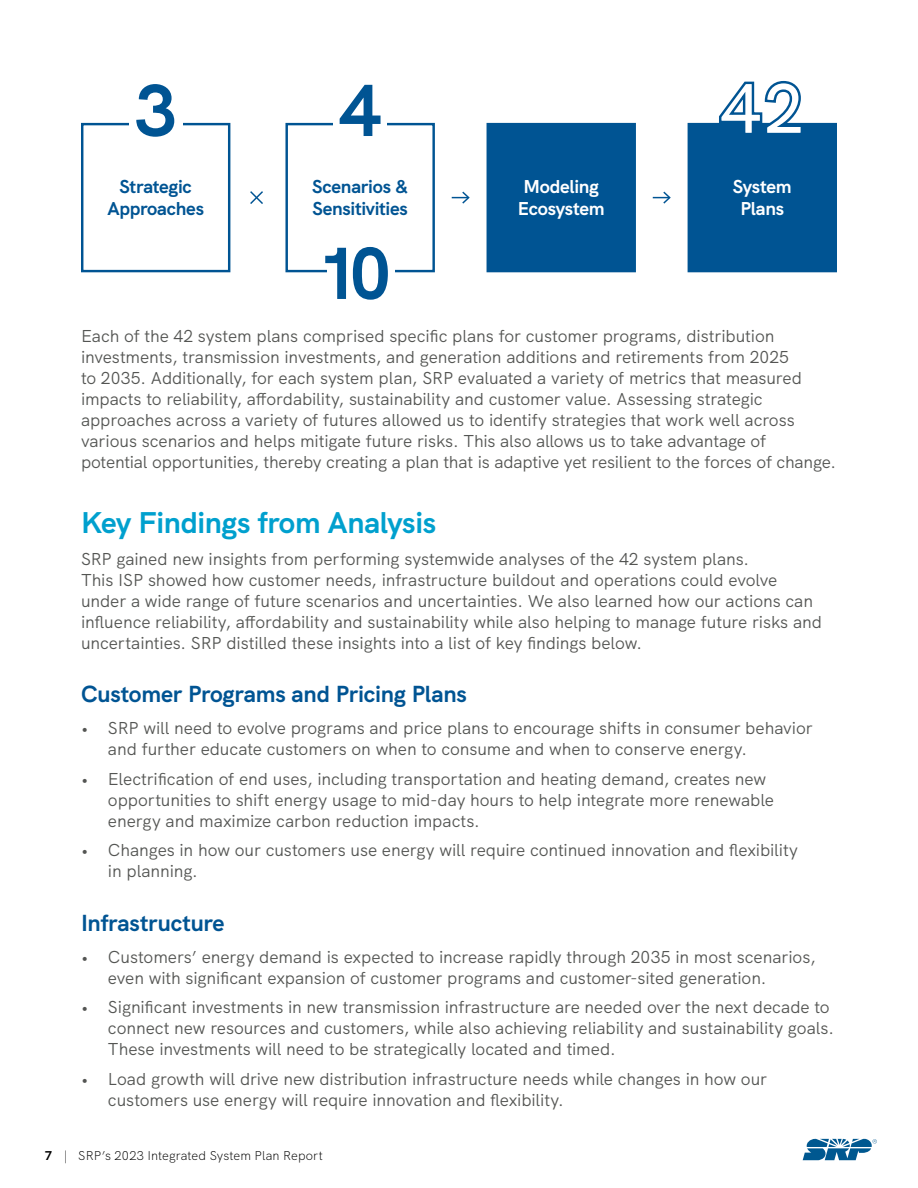
<style>
.page{position:relative;width:918px;height:1188px;background:#fff}
.page>*{position:absolute;margin:0;border:0;box-sizing:border-box;transform-origin:0 0}
.t1{font:700 73.5px "SRP Sans";color:#005493}
.t2{font:700 73.5px "SRP Sans";color:#fff}
.t3{font:700 30px "SRP Sans";letter-spacing:-.01em;color:#00a0ce}
.t4{font:700 23.25px "SRP Sans";letter-spacing:-.01em;color:#005493}
.t5{font:700 18.6px/22.4px "SRP Sans";letter-spacing:-.015em;color:#005493;text-align:center}
.t6{font:700 18.6px/22.4px "SRP Sans";letter-spacing:-.015em;color:#fff;text-align:center}
.t7{font:17.25px/21px "SRP Sans";letter-spacing:-.005em;color:#545553}
.t8{font:300 12.75px "SRP Sans";letter-spacing:.01em;color:#000}
.s1{font-weight:700}
</style>
<div class="page">
<svg style="left:803px;top:1139px;width:74px;height:21px"></svg>
<div style="left:81px;top:123px;width:149px;height:149px;border:2px solid #005493"></div>
<div style="left:129px;top:118px;width:54px;height:15px;background:#fff"></div>
<div style="left:285px;top:123px;width:150px;height:149px;border:2px solid #005493"></div>
<div style="left:333px;top:118px;width:54px;height:15px;background:#fff"></div>
<div style="left:327px;top:264px;width:68px;height:15px;background:#fff"></div>
<div style="left:488px;top:124px;width:147px;height:147px;background:#005493"></div>
<div style="left:487px;top:123px;width:149px;height:149px;border:2px solid #005493"></div>
<div style="left:689px;top:124px;width:147px;height:147px;background:#005493"></div>
<div style="left:688px;top:123px;width:149px;height:149px;border:2px solid #005493"></div>
<svg style="left:718px;top:80px;width:86px;height:46px"></svg>
<svg style="left:452px;top:192px;width:18px;height:12px"></svg>
<svg style="left:653px;top:192px;width:18px;height:12px"></svg>
<svg style="left:250px;top:191px;width:13px;height:13px"></svg>
<h1 class="t1" style="left:134px;top:53px;width:45px">3</h1>
<p class="t5" style="left:107px;top:174px;width:98px">Strategic<br>Approaches</p>
<h1 class="t1" style="left:339px;top:53px;width:45px">4</h1>
<p class="t5" style="left:312px;top:174px;width:98px;text-align:left">Scenarios &amp;<br>Sensitivities</p>
<h1 class="t1" style="left:317px;top:216px;width:77px">10</h1>
<h1 class="t2" style="left:719px;top:51px;width:88px">42</h1>
<p class="t6" style="left:518px;top:174px;width:89px">Modeling<br>Ecosystem</p>
<p class="t6" style="left:733px;top:174px;width:60px">System<br>Plans</p>
<p class="t7" style="left:81px;top:324px;width:757px">Each of the 42 system plans comprised specific plans for customer programs, distribution investments, transmission investments, and generation additions and retirements from 2025<br>to 2035. Additionally, for each system plan, SRP evaluated a variety of metrics that measured impacts to reliability, affordability, sustainability and customer value. Assessing strategic approaches across a variety of futures allowed us to identify strategies that work well across various scenarios and helps mitigate future risks. This also allows us to take advantage of potential opportunities, thereby creating a plan that is adaptive yet resilient to the forces of change.</p>
<h2 class="t3" style="left:81px;top:499px;width:357px">Key Findings from Analysis</h2>
<p class="t7" style="left:81px;top:547px;width:743px">SRP gained new insights from performing systemwide analyses of the 42 system plans.<br>This ISP showed how customer needs, infrastructure buildout and operations could evolve under a wide range of future scenarios and uncertainties. We also learned how our actions can influence reliability, affordability and sustainability while also helping to manage future risks and uncertainties. SRP distilled these insights into a list of key findings below.</p>
<h3 class="t4" style="left:81px;top:676px;width:388px">Customer Programs and Pricing Plans</h3>
<p class="t7" style="left:108px;top:716px;width:706px;text-indent:-27px">• SRP will need to evolve programs and price plans to encourage shifts in consumer behavior and further educate customers on when to consume and when to conserve energy.</p>
<p class="t7" style="left:108px;top:767px;width:668px;text-indent:-27px">• Electrification of end uses, including transportation and heating demand, creates new opportunities to shift energy usage to mid-day hours to help integrate more renewable energy and maximize carbon reduction impacts.</p>
<p class="t7" style="left:108px;top:838px;width:691px;text-indent:-27px">• Changes in how our customers use energy will require continued innovation and flexibility in planning.</p>
<h3 class="t4" style="left:81px;top:905px;width:145px">Infrastructure</h3>
<p class="t7" style="left:108px;top:945px;width:709px;text-indent:-27px">• Customers’ energy demand is expected to increase rapidly through 2035 in most scenarios, even with significant expansion of customer programs and customer-sited generation.</p>
<p class="t7" style="left:108px;top:995px;width:728px;text-indent:-27px">• Significant investments in new transmission infrastructure are needed over the next decade to connect new resources and customers, while also achieving reliability and sustainability goals.<br>These investments will need to be strategically located and timed.</p>
<p class="t7" style="left:108px;top:1067px;width:661px;text-indent:-27px">• Load growth will drive new distribution infrastructure needs while changes in how our customers use energy will require innovation and flexibility.</p>
<p class="t8" style="left:45px;top:1146px;width:279px"><span class="s1">7</span> | SRP’s 2023 Integrated System Plan Report</p>
</div>
